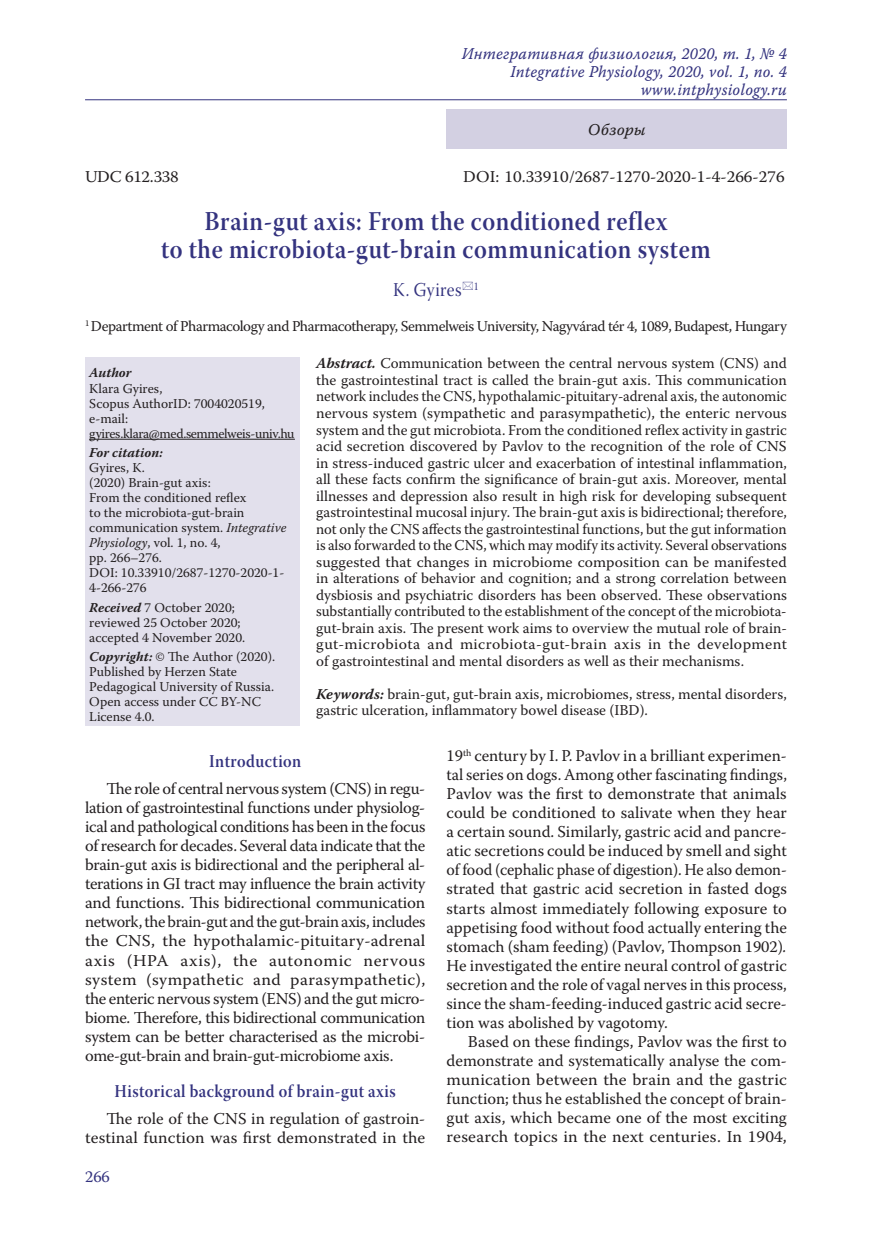
<style>
.page{position:relative;width:872px;height:1234px;background:#fff}
.page>*{position:absolute;margin:0;border:0;box-sizing:border-box;transform-origin:0 0}
.Заголовок_1{font:27px/28.5px "Warnock Pro Semibold Subh";letter-spacing:.025em;color:#34337f;text-align:center;scale:.9 1}
.Заголовок_2{font:19.5px "Warnock Pro Subh";letter-spacing:.025em;color:#34337f;scale:.9 1}
.Заголовок_3{font:18px "Warnock Pro Semibold Subh";letter-spacing:.025em;color:#34337f;scale:.9 1}
.Body{font:16.5px/19px "Warnock Pro";color:#231f20;text-align:justify}
.t1{font:16.5px/18px "Warnock Pro It Capt";letter-spacing:.01em;color:#34337f;text-align:right;scale:.95 1}
.Body-2{font:16.5px "Warnock Pro";color:#231f20;scale:1.04 1}
.Body-3{font:16.5px "Warnock Pro";letter-spacing:-.02em;color:#231f20;scale:1.04 1}
.t2{font:16.5px "Warnock Pro It Capt";color:#231f20}
.t3{font:16.5px "Warnock Pro";color:#34337f}
.Annotation{font:15px/16.5px "Warnock Pro";color:#231f20;text-align:justify}
.Affiliation{font:15px "Warnock Pro";letter-spacing:-.03em;color:#231f20}
.Affiliation_info{font:13.5px/15px "Warnock Pro";color:#231f20}
.s1{font-weight:700;font-style:italic}
.s2{font-style:italic}
</style>
<div class="page">
<hr style="left:85px;top:99px;width:702px;height:1px;background:#34337f">
<div style="left:446px;top:109px;width:341px;height:40px;background:#d3d0e2"></div>
<div style="left:85px;top:357px;width:214px;height:368px;background:#e2e0ec"></div>
<hr style="left:89px;top:439px;width:206px;height:1px;background:#231f20">
<p class="t1" style="left:462px;top:44px;width:344px">Интегративная физиология, 2020, т. 1, № 4<br>Integrative Physiology, 2020, vol. 1, no. 4 www.intphysiology.ru</p>
<p class="t2" style="left:588px;top:120px;width:59px">Обзоры</p>
<p class="Body-3" style="left:85px;top:167px;width:92px">UDC 612.338</p>
<p class="Body-2" style="left:463px;top:167px;width:310px">DOI: 10.33910/2687-1270-2020-1-4-266-276</p>
<p class="Заголовок_1" style="left:161px;top:206px;width:612px">Brain-gut axis: From the conditioned reflex<br>to the microbiota-gut-brain communication system</p>
<p class="Заголовок_2" style="left:393px;top:278px;width:97px">K. Gyires <sup>1</sup></p>
<p class="Affiliation" style="left:85px;top:316px;width:703px"><sup>1</sup> Department of Pharmacology and Pharmacotherapy, Semmelweis University, Nagyvárad tér 4, 1089, Budapest, Hungary</p>
<p class="Affiliation_info" style="left:89px;top:365px;width:207px"><span class="s1">Author<br></span>Klara Gyires,<br>Scopus AuthorID: 7004020519, e-mail: gyires.klara@med.semmelweis-univ.hu</p>
<p class="Affiliation_info" style="left:89px;top:445px;width:199px"><span class="s1">For citation:<br></span>Gyires, K.<br>(2020) Brain-gut axis:<br>From the conditioned reflex<br>to the microbiota-gut-brain communication system. <span class="s2">Integrative<br>Physiology</span>, vol. 1, no. 4,<br>pp. 266–276.<br>DOI: 10.33910/2687-1270-2020-1-<br>4-266-276</p>
<p class="Affiliation_info" style="left:89px;top:599px;width:157px"><span class="s1">Received</span> 7 October 2020; reviewed 25 October 2020; accepted 4 November 2020.</p>
<p class="Affiliation_info" style="left:89px;top:649px;width:187px"><span class="s1">Copyright:</span> © The Author (2020).<br>Published by Herzen State<br>Pedagogical University of Russia.<br>Open access under CC BY-NC<br>License 4.0.</p>
<p class="Annotation" style="left:316px;top:355px;width:472px"><span class="s1">Abstract.</span> Communication between the central nervous system (CNS) and the gastrointestinal tract is called the brain-gut axis. This communication network includes the CNS, hypothalamic-pituitary-adrenal axis, the autonomic nervous system (sympathetic and parasympathetic), the enteric nervous system and the gut microbiota. From the conditioned reflex activity in gastric acid secretion discovered by Pavlov to the recognition of the role of CNS in stress-induced gastric ulcer and exacerbation of intestinal inflammation, all these facts confirm the significance of brain-gut axis. Moreover, mental illnesses and depression also result in high risk for developing subsequent gastrointestinal mucosal injury. The brain-gut axis is bidirectional; therefore, not only the CNS affects the gastrointestinal functions, but the gut information is also forwarded to the CNS, which may modify its activity. Several observations suggested that changes in microbiome composition can be manifested in alterations of behavior and cognition; and a strong correlation between dysbiosis and psychiatric disorders has been observed. These observations substantially contributed to the establishment of the concept of the microbiota&shy;gut-brain axis. The present work aims to overview the mutual role of brain&shy;gut-microbiota and microbiota-gut-brain axis in the development of gastrointestinal and mental disorders as well as their mechanisms.</p>
<p class="Annotation" style="left:316px;top:685px;width:472px"><span class="s1">Keywords:</span> brain-gut, gut-brain axis, microbiomes, stress, mental disorders, gastric ulceration, inflammatory bowel disease (IBD).</p>
<p class="Заголовок_3" style="left:209px;top:749px;width:104px">Introduction</p>
<p class="Body" style="left:85px;top:778px;width:342px;text-indent:21px">The role of central nervous system (CNS) in regu&shy;lation of gastrointestinal functions under physiolog&shy;ical and pathological conditions has been in the focus of research for decades. Several data indicate that the brain-gut axis is bidirectional and the peripheral al&shy;terations in GI tract may influence the brain activity and functions. This bidirectional communication network, the brain-gut and the gut-brain axis, includes the CNS, the hypothalamic-pituitary-adrenal axis (HPA axis), the autonomic nervous system (sympathetic and parasympathetic), the enteric nervous system (ENS) and the gut micro&shy;biome. Therefore, this bidirectional communication system can be better characterised as the microbi&shy;ome-gut-brain and brain-gut-microbiome axis.</p>
<p class="Заголовок_3" style="left:115px;top:1079px;width:314px">Historical background of brain-gut axis</p>
<p class="Body" style="left:85px;top:1108px;width:342px;text-align:right">The role of the CNS in regulation of gastroin&shy;testinal function was first demonstrated in the</p>
<p class="t3" style="left:85px;top:1166px;width:26px">266</p>
<p class="Body" style="left:446px;top:745px;width:342px">19<sup>th</sup> century by I. P. Pavlov in a brilliant experimen&shy;tal series on dogs. Among other fascinating findings, Pavlov was the first to demonstrate that animals could be conditioned to salivate when they hear a certain sound. Similarly, gastric acid and pancre&shy;atic secretions could be induced by smell and sight of food (cephalic phase of digestion). He also demon&shy;strated that gastric acid secretion in fasted dogs starts almost immediately following exposure to appetising food without food actually entering the stomach (sham feeding) (Pavlov, Thompson 1902)<span class="s2">.<br></span>He investigated the entire neural control of gastric secretion and the role of vagal nerves in this process, since the sham-feeding-induced gastric acid secre&shy;tion was abolished by vagotomy.</p>
<p class="Body" style="left:446px;top:1031px;width:342px;text-indent:21px">Based on these findings, Pavlov was the first to demonstrate and systematically analyse the com&shy;munication between the brain and the gastric function; thus he established the concept of brain&shy;gut axis, which became one of the most exciting research topics in the next centuries. In 1904,</p>
</div>
